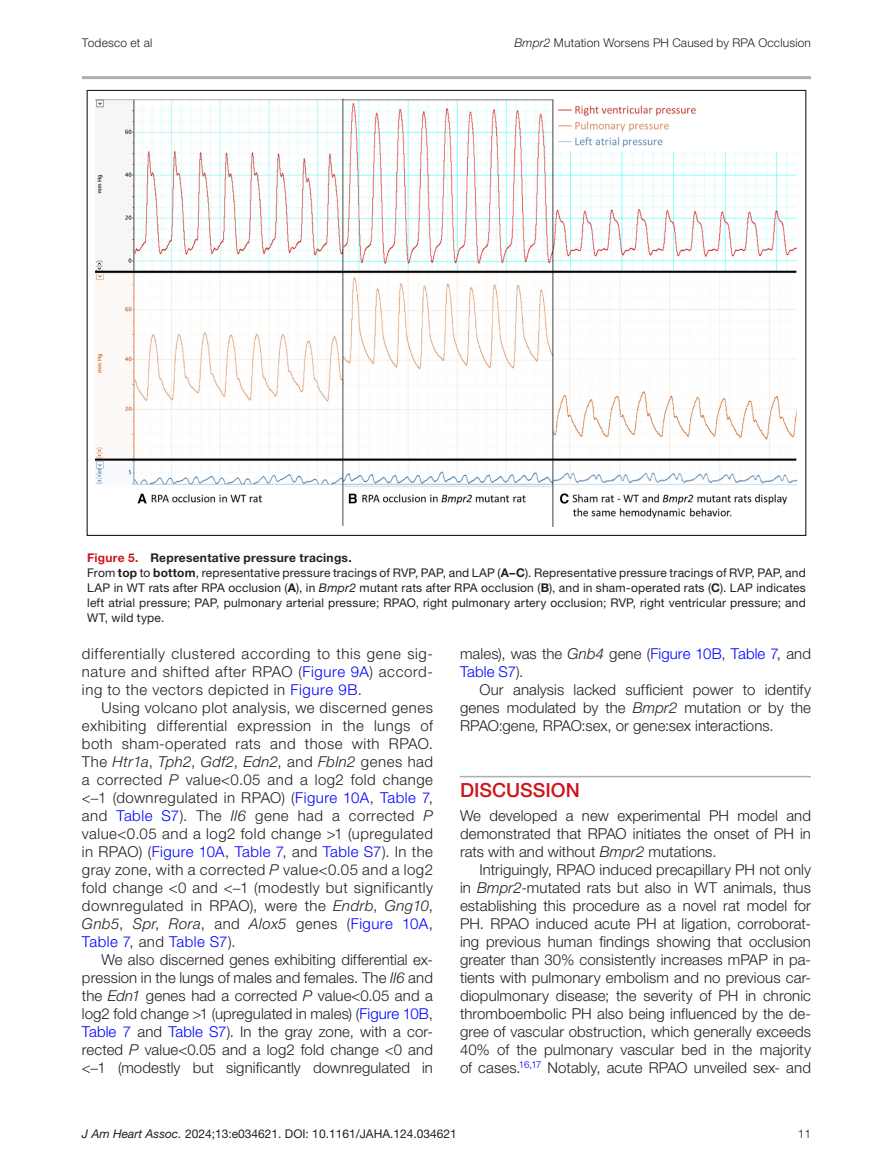
<style>
.page{position:relative;width:893px;height:1174px;background:#fff}
.page>*{position:absolute;margin:0;border:0;box-sizing:border-box;transform-origin:0 0}
.t1{font:500 19.5px "Helvetica Neue LT Std";color:#cd151d}
.t2{font:300 15px/18px "Helvetica Neue LT Std";letter-spacing:.005em;color:#231f20;text-align:justify}
.t3{font:12px/15px "Helvetica Neue LT Std";letter-spacing:.015em;color:#231f20}
.t4{font:300 12px "Helvetica Neue LT Std";letter-spacing:.015em;color:#231f20}
.s1{font-style:italic}
.s2{font-weight:700;color:#cd151d}
.s3{font-weight:700}
.s4{color:#00f}
</style>
<div class="page">
<hr style="left:460px;top:776px;width:351px;height:1px;background:#aeafb3">
<img style="left:96px;top:99px;width:701px;height:428px">
<hr style="left:82px;top:76px;width:729px;height:3px;background:#aeafb3">
<p class="t4" style="left:82px;top:35px;width:72px">Todesco et al</p>
<p class="t4" style="left:514px;top:35px;width:298px"><span class="s1">Bmpr2</span> Mutation Worsens PH Caused by RPA Occlusion</p>
<p class="t3" style="left:87px;top:550px;width:720px"><span class="s2">Figure 5.</span> <span class="s3">Representative pressure tracings.<br></span>From <span class="s3">top</span> to <span class="s3">bottom</span>, representative pressure tracings of RVP, PAP, and LAP (<span class="s3">A–C</span>). Representative pressure tracings of RVP, PAP, and LAP in WT rats after RPA occlusion (<span class="s3">A</span>), in <span class="s1">Bmpr2</span> mutant rats after RPA occlusion (<span class="s3">B</span>), and in sham-operated rats (<span class="s3">C</span>). LAP indicates left atrial pressure; PAP, pulmonary arterial pressure; RPAO, right pulmonary artery occlusion; RVP, right ventricular pressure; and WT, wild type.</p>
<p class="t2" style="left:82px;top:644px;width:352px">differentially clustered according to this gene sig&shy;nature and shifted after RPAO (<span class="s4">Figure 9A</span>) accord&shy;ing to the vectors depicted in <span class="s4">Figure 9B</span>.</p>
<p class="t2" style="left:82px;top:698px;width:353px;text-indent:20px">Using volcano plot analysis, we discerned genes exhibiting differential expression in the lungs of both sham-operated rats and those with RPAO.<br>The <span class="s1">Htr1a</span>, <span class="s1">Tph2</span>, <span class="s1">Gdf2</span>, <span class="s1">Edn2</span>, and <span class="s1">Fbln2</span> genes had a corrected <span class="s1">P</span> value&lt;0.05 and a log2 fold change &lt;−1 (downregulated in RPAO) (<span class="s4">Figure 10A</span>, <span class="s4">Table 7</span>, and <span class="s4">Table S7</span>). The <span class="s1">Il6</span> gene had a corrected <span class="s1">P </span>value&lt;0.05 and a log2 fold change &gt;1 (upregulated in RPAO) (<span class="s4">Figure 10A</span>, <span class="s4">Table 7</span>, and <span class="s4">Table S7</span>). In the gray zone, with a corrected <span class="s1">P</span> value&lt;0.05 and a log2 fold change &lt;0 and &lt;−1 (modestly but significantly downregulated in RPAO), were the <span class="s1">Endrb</span>, <span class="s1">Gng10</span>, <span class="s1">Gnb5</span>, <span class="s1">Spr</span>, <span class="s1">Rora</span>, and <span class="s1">Alox5</span> genes (<span class="s4">Figure 10A</span>, <span class="s4">Table 7</span>, and <span class="s4">Table S7</span>).</p>
<p class="t2" style="left:82px;top:950px;width:352px;text-indent:19px">We also discerned genes exhibiting differential ex&shy;pression in the lungs of males and females. The <span class="s1">Il6</span> and the <span class="s1">Edn1</span> genes had a corrected <span class="s1">P</span> value&lt;0.05 and a log2 fold change &gt;1 (upregulated in males) (<span class="s4">Figure 10B</span>, <span class="s4">Table 7</span> and <span class="s4">Table S7</span>). In the gray zone, with a cor&shy;rected <span class="s1">P</span> value&lt;0.05 and a log2 fold change &lt;0 and &lt;−1 (modestly but significantly downregulated in</p>
<p class="t2" style="left:460px;top:644px;width:353px">males), was the <span class="s1">Gnb4</span> gene (<span class="s4">Figure 10B</span>, <span class="s4">Table 7</span>, and<br><span class="s4">Table S7</span>).</p>
<p class="t2" style="left:460px;top:680px;width:353px;text-indent:20px">Our analysis lacked sufficient power to identify genes modulated by the <span class="s1">Bmpr2</span> mutation or by the RPAO:gene, RPAO:sex, or gene:sex interactions.</p>
<h1 class="t1" style="left:460px;top:778px;width:121px">DISCUSSION</h1>
<p class="t2" style="left:460px;top:806px;width:353px">We developed a new experimental PH model and demonstrated that RPAO initiates the onset of PH in rats with and without <span class="s1">Bmpr2</span> mutations.</p>
<p class="t2" style="left:460px;top:860px;width:353px;text-indent:20px">Intriguingly, RPAO induced precapillary PH not only in <span class="s1">Bmpr2</span>-mutated rats but also in WT animals, thus establishing this procedure as a novel rat model for PH. RPAO induced acute PH at ligation, corroborat&shy;ing previous human findings showing that occlusion greater than 30% consistently increases mPAP in pa&shy;tients with pulmonary embolism and no previous car&shy;diopulmonary disease; the severity of PH in chronic thromboembolic PH also being influenced by the de&shy;gree of vascular obstruction, which generally exceeds 40% of the pulmonary vascular bed in the majority of cases.<sup>16,17</sup> Notably, acute RPAO unveiled sex- and</p>
<p class="t3" style="left:82px;top:1126px;width:376px"><span class="s1">J Am Heart Assoc.</span> 2024;13:e034621. DOI: 10.1161/JAHA.124.034621</p>
<p class="t4" style="left:798px;top:1126px;width:15px">11</p>
</div>
